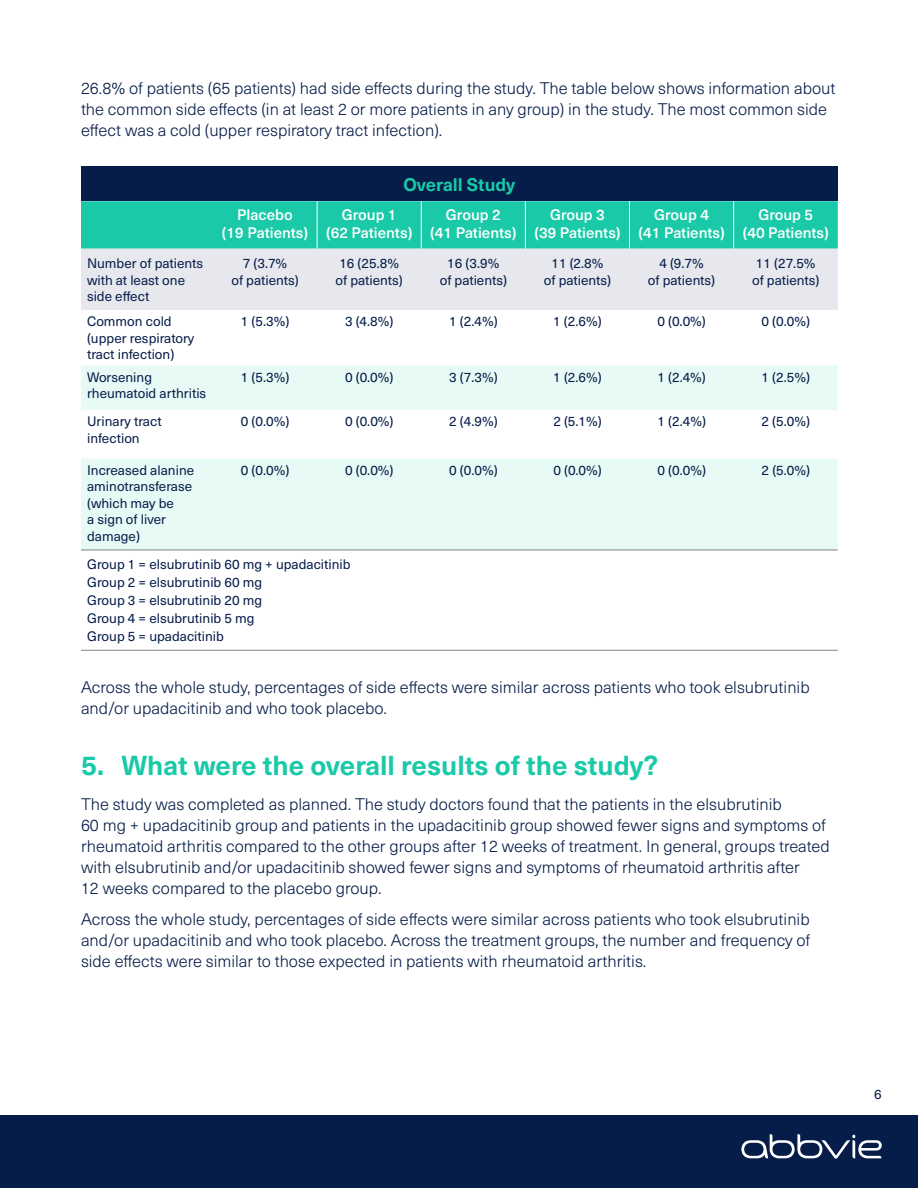
<style>
.page{position:relative;width:918px;height:1188px;background:#fff}
.page>*{position:absolute;margin:0;border:0;box-sizing:border-box;transform-origin:0 0}
.t1{font:700 27px "Neue Haas Unica Pro";color:#1ac9a8}
.t2{font:700 18px "Neue Haas Unica Pro";color:#1ac9a8}
.t3{font:300 16.5px/21px "Neue Haas Unica Pro";color:#071d49}
.t4{font:500 15px/18px "Neue Haas Unica Pro";color:#fff;text-align:center}
.t5{font:13.5px/16.5px "Neue Haas Unica Pro";color:#071d49}
</style>
<div class="page">
<div style="left:0;top:1115px;width:918px;height:73px;background:#071d49"></div>
<div style="left:81px;top:166px;width:757px;height:35px;background:#071d49"></div>
<div style="left:81px;top:201px;width:757px;height:48px;background:#1ac9a8"></div>
<div style="left:81px;top:249px;width:757px;height:61px;background:#e6e8ed"></div>
<svg style="left:81px;top:365px;width:757px;height:185px;fill:#e8faf6"></svg>
<hr style="left:317px;top:201px;width:1px;height:48px;background:#fff">
<hr style="left:421px;top:201px;width:1px;height:48px;background:#fff">
<hr style="left:525px;top:201px;width:1px;height:48px;background:#fff">
<hr style="left:629px;top:201px;width:1px;height:48px;background:#fff">
<hr style="left:733px;top:201px;width:1px;height:48px;background:#fff">
<hr style="left:81px;top:650px;width:132px;height:1px;background:#808285">
<hr style="left:213px;top:650px;width:104px;height:1px;background:#808285">
<hr style="left:317px;top:650px;width:104px;height:1px;background:#808285">
<hr style="left:421px;top:650px;width:104px;height:1px;background:#808285">
<hr style="left:525px;top:650px;width:105px;height:1px;background:#808285">
<hr style="left:630px;top:650px;width:104px;height:1px;background:#808285">
<hr style="left:734px;top:650px;width:104px;height:1px;background:#808285">
<hr style="left:81px;top:550px;width:132px;height:1px;background:#808285">
<hr style="left:213px;top:550px;width:104px;height:1px;background:#808285">
<hr style="left:317px;top:550px;width:104px;height:1px;background:#808285">
<hr style="left:421px;top:550px;width:104px;height:1px;background:#808285">
<hr style="left:525px;top:550px;width:105px;height:1px;background:#808285">
<hr style="left:630px;top:550px;width:104px;height:1px;background:#808285">
<hr style="left:734px;top:550px;width:104px;height:1px;background:#808285">
<svg style="left:741px;top:1134px;width:141px;height:25px"></svg>
<p class="t3" style="left:81px;top:78px;width:756px">26.8% of patients (65 patients) had side effects during the study. The table below shows information about the common side effects (in at least 2 or more patients in any group) in the study. The most common side effect was a cold (upper respiratory tract infection).</p>
<p class="t2" style="left:403px;top:173px;width:113px">Overall Study</p>
<p class="t4" style="left:222px;top:206px;width:88px">Placebo<br>(19 Patients)</p>
<p class="t4" style="left:326px;top:206px;width:88px">Group 1<br>(62 Patients)</p>
<p class="t4" style="left:430px;top:206px;width:88px">Group 2<br>(41 Patients)</p>
<p class="t4" style="left:534px;top:206px;width:88px">Group 3<br>(39 Patients)</p>
<p class="t4" style="left:639px;top:206px;width:88px">Group 4<br>(41 Patients)</p>
<p class="t4" style="left:743px;top:206px;width:88px">Group 5<br>(40 Patients)</p>
<p class="t5" style="left:87px;top:255px;width:118px">Number of patients with at least one side effect</p>
<p class="t5" style="left:231px;top:255px;width:69px;text-align:center">7 (3.7%<br>of patients)</p>
<p class="t5" style="left:336px;top:255px;width:69px">16 (25.8% of patients)</p>
<p class="t5" style="left:440px;top:255px;width:69px;text-align:center">16 (3.9%<br>of patients)</p>
<p class="t5" style="left:544px;top:255px;width:69px;text-align:center">11 (2.8%<br>of patients)</p>
<p class="t5" style="left:648px;top:255px;width:69px;text-align:center">4 (9.7%<br>of patients)</p>
<p class="t5" style="left:752px;top:255px;width:69px">11 (27.5% of patients)</p>
<p class="t5" style="left:87px;top:314px;width:109px">Common cold (upper respiratory tract infection)</p>
<p class="t5" style="left:241px;top:314px;width:50px">1 (5.3%)</p>
<p class="t5" style="left:345px;top:314px;width:50px">3 (4.8%)</p>
<p class="t5" style="left:449px;top:314px;width:50px">1 (2.4%)</p>
<p class="t5" style="left:553px;top:314px;width:50px">1 (2.6%)</p>
<p class="t5" style="left:657px;top:314px;width:50px">0 (0.0%)</p>
<p class="t5" style="left:762px;top:314px;width:50px">0 (0.0%)</p>
<p class="t5" style="left:87px;top:369px;width:121px">Worsening rheumatoid arthritis</p>
<p class="t5" style="left:241px;top:369px;width:50px">1 (5.3%)</p>
<p class="t5" style="left:345px;top:369px;width:50px">0 (0.0%)</p>
<p class="t5" style="left:449px;top:369px;width:50px">3 (7.3%)</p>
<p class="t5" style="left:553px;top:369px;width:50px">1 (2.6%)</p>
<p class="t5" style="left:657px;top:369px;width:50px">1 (2.4%)</p>
<p class="t5" style="left:762px;top:369px;width:50px">1 (2.5%)</p>
<p class="t5" style="left:87px;top:414px;width:76px">Urinary tract infection</p>
<p class="t5" style="left:241px;top:414px;width:50px">0 (0.0%)</p>
<p class="t5" style="left:345px;top:414px;width:50px">0 (0.0%)</p>
<p class="t5" style="left:449px;top:414px;width:50px">2 (4.9%)</p>
<p class="t5" style="left:553px;top:414px;width:50px">2 (5.1%)</p>
<p class="t5" style="left:657px;top:414px;width:50px">1 (2.4%)</p>
<p class="t5" style="left:762px;top:414px;width:50px">2 (5.0%)</p>
<p class="t5" style="left:87px;top:462px;width:109px">Increased alanine aminotransferase (which may be<br>a sign of liver damage)</p>
<p class="t5" style="left:241px;top:462px;width:50px">0 (0.0%)</p>
<p class="t5" style="left:345px;top:462px;width:50px">0 (0.0%)</p>
<p class="t5" style="left:449px;top:462px;width:50px">0 (0.0%)</p>
<p class="t5" style="left:553px;top:462px;width:50px">0 (0.0%)</p>
<p class="t5" style="left:658px;top:462px;width:50px">0 (0.0%)</p>
<p class="t5" style="left:762px;top:462px;width:50px">2 (5.0%)</p>
<p class="t5" style="left:87px;top:556px;width:265px;line-height:18px">Group 1 = elsubrutinib 60 mg + upadacitinib<br>Group 2 = elsubrutinib 60 mg<br>Group 3 = elsubrutinib 20 mg<br>Group 4 = elsubrutinib 5 mg<br>Group 5 = upadacitinib</p>
<p class="t3" style="left:81px;top:677px;width:730px">Across the whole study, percentages of side effects were similar across patients who took elsubrutinib and/or upadacitinib and who took placebo.</p>
<h1 class="t1" style="left:81px;top:749px;width:579px">5. What were the overall results of the study?</h1>
<p class="t3" style="left:81px;top:794px;width:750px">The study was completed as planned. The study doctors found that the patients in the elsubrutinib<br>60 mg + upadacitinib group and patients in the upadacitinib group showed fewer signs and symptoms of rheumatoid arthritis compared to the other groups after 12 weeks of treatment. In general, groups treated with elsubrutinib and/or upadacitinib showed fewer signs and symptoms of rheumatoid arthritis after<br>12 weeks compared to the placebo group.</p>
<p class="t3" style="left:81px;top:909px;width:731px;text-align:justify">Across the whole study, percentages of side effects were similar across patients who took elsubrutinib and/or upadacitinib and who took placebo. Across the treatment groups, the number and frequency of side effects were similar to those expected in patients with rheumatoid arthritis.</p>
<p class="t5" style="left:874px;top:1086px;width:9px">6</p>
</div>
